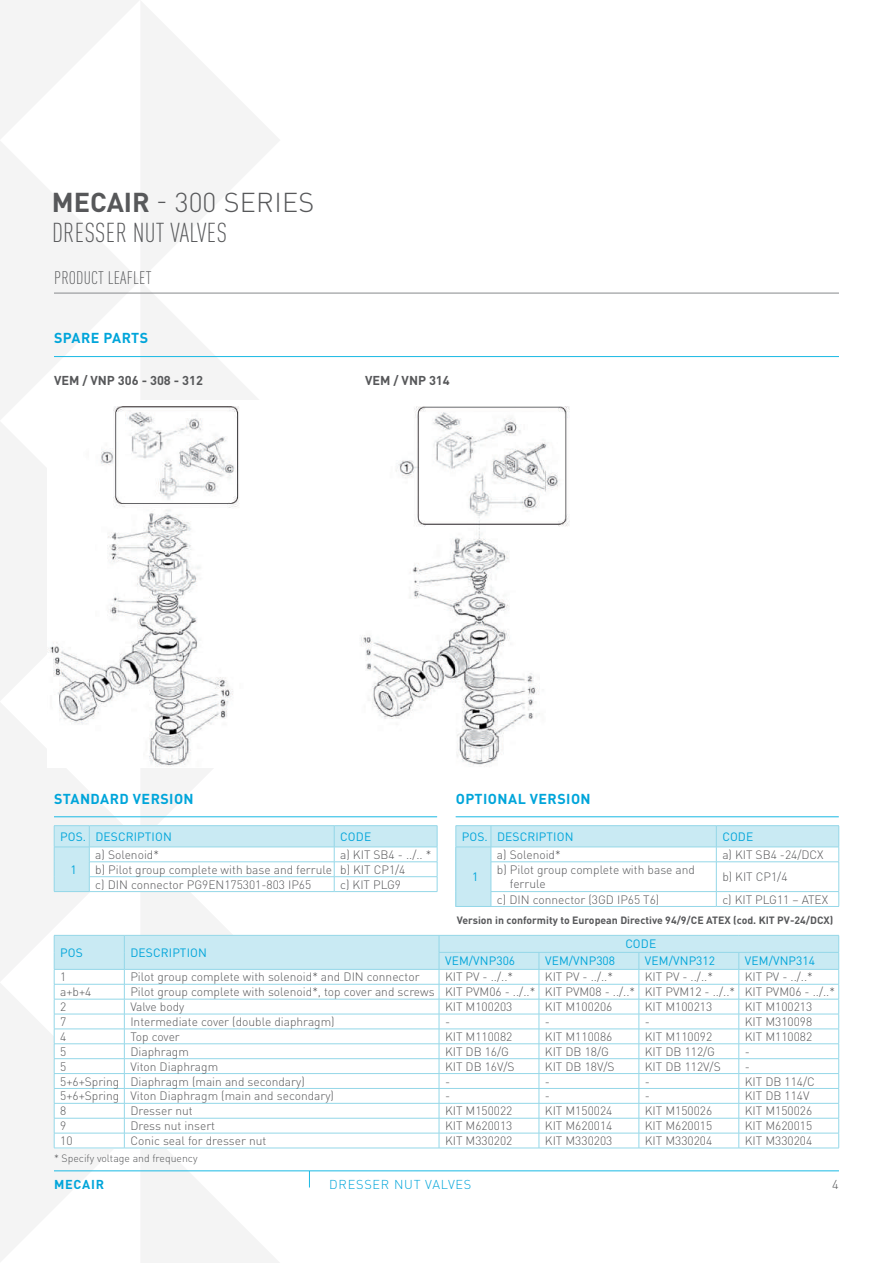
<style>
.page{position:relative;width:893px;height:1263px;background:#fff}
.page>*{position:absolute;margin:0;border:0;box-sizing:border-box;transform-origin:0 0}
.t1{font:300 condensed 27px "DIN Pro";letter-spacing:.01em;color:#57585a}
.t2{font:300 27px "DIN Pro";letter-spacing:.01em;color:#57585a}
.t3{font:300 condensed 18px "DIN Pro";letter-spacing:.01em;color:#57585a}
.t4{font:700 14.25px "DIN Pro";letter-spacing:.03em;color:#00a5da}
.t5{font:700 12.75px "DIN Pro";color:#57585a}
.t6{font:300 12.75px "DIN Pro";letter-spacing:.06em;color:#00a5da}
.t7{font:700 12.75px "DIN Pro";letter-spacing:.06em;color:#00a5da}
.t8{font:300 12.75px "DIN Pro";color:#57585a}
.t9{font:300 12px/14.9px "DIN Pro";color:#57585a}
.t10{font:12px "DIN Pro";letter-spacing:.01em;color:#00a5da}
.t11{font:700 10.5px "DIN Pro";color:#57585a}
.t12{font:300 10.5px "DIN Pro";color:#57585a}
.s1{font-weight:700}
</style>
<div class="page">
<svg style="left:0;top:0;width:279px;height:140px;fill:#f4f4f4"></svg>
<svg style="left:0;top:140px;width:281px;height:279px"></svg>
<svg style="left:0;top:422px;width:48px;height:278px;fill:#f4f4f4"></svg>
<svg style="left:0;top:703px;width:281px;height:279px;fill:#f4f4f4"></svg>
<svg style="left:0;top:982px;width:281px;height:281px;fill:#f4f4f4"></svg>
<hr style="left:54px;top:1170px;width:785px;height:1px;background:#19b9e4">
<svg style="left:309px;top:1171px;width:1px;height:16px"></svg>
<hr style="left:54px;top:293px;width:785px;height:1px;background:#87898c">
<hr style="left:54px;top:356px;width:785px;height:1px;background:#19b9e4">
<hr style="left:54px;top:816px;width:383px;height:1px;background:#19b9e4">
<hr style="left:456px;top:816px;width:383px;height:1px;background:#19b9e4">
<img style="left:48px;top:401px;width:522px;height:366px">
<hr style="left:54px;top:825px;width:35px;height:1px;background:#94d7e8">
<hr style="left:89px;top:825px;width:245px;height:1px;background:#94d7e8">
<hr style="left:334px;top:825px;width:103px;height:1px;background:#94d7e8">
<svg style="left:54px;top:826px;width:384px;height:65px"></svg>
<hr style="left:54px;top:891px;width:35px;height:1px;background:#94d7e8">
<hr style="left:89px;top:891px;width:245px;height:1px;background:#94d7e8">
<hr style="left:334px;top:891px;width:103px;height:1px;background:#94d7e8">
<hr style="left:456px;top:825px;width:35px;height:1px;background:#94d7e8">
<hr style="left:491px;top:825px;width:225px;height:1px;background:#94d7e8">
<hr style="left:716px;top:825px;width:123px;height:1px;background:#94d7e8">
<svg style="left:456px;top:826px;width:383px;height:80px"></svg>
<hr style="left:456px;top:906px;width:35px;height:1px;background:#94d7e8">
<hr style="left:491px;top:906px;width:225px;height:1px;background:#94d7e8">
<hr style="left:716px;top:906px;width:123px;height:1px;background:#94d7e8">
<svg style="left:54px;top:935px;width:785px;height:213px"></svg>
<hr style="left:54px;top:1148px;width:70px;height:1px;background:#94d7e8">
<hr style="left:124px;top:1148px;width:315px;height:1px;background:#94d7e8">
<hr style="left:439px;top:1148px;width:100px;height:1px;background:#94d7e8">
<hr style="left:539px;top:1148px;width:100px;height:1px;background:#94d7e8">
<hr style="left:639px;top:1148px;width:100px;height:1px;background:#94d7e8">
<hr style="left:739px;top:1148px;width:100px;height:1px;background:#94d7e8">
<h1 class="t2" style="left:52px;top:182px;width:264px"><span class="s1">MECAIR</span> - 300 SERIES</h1>
<h1 class="t1" style="left:52px;top:214px;width:177px">DRESSER NUT VALVES</h1>
<h2 class="t3" style="left:54px;top:265px;width:99px">PRODUCT LEAFLET</h2>
<p class="t4" style="left:54px;top:326px;width:96px">SPARE PARTS</p>
<p class="t5" style="left:54px;top:370px;width:150px">VEM / VNP 306 - 308 - 312</p>
<p class="t5" style="left:365px;top:370px;width:86px">VEM / VNP 314</p>
<p class="t4" style="left:54px;top:787px;width:141px">STANDARD VERSION</p>
<p class="t4" style="left:456px;top:787px;width:137px">OPTIONAL VERSION</p>
<p class="t10" style="left:60px;top:827px;width:113px">POS. DESCRIPTION</p>
<p class="t10" style="left:340px;top:827px;width:32px">CODE</p>
<p class="t10" style="left:71px;top:860px;width:8px">1</p>
<p class="t9" style="left:95px;top:846px;width:65px">a) Solenoid*</p>
<p class="t9" style="left:95px;top:846px;width:338px;text-indent:245px">a) KIT SB4 - ../.. * b) Pilot group complete with base and ferrule b) KIT CP1/4<br>c) DIN connector PG9EN175301-803 IP65</p>
<p class="t9" style="left:340px;top:876px;width:62px">c) KIT PLG9</p>
<p class="t10" style="left:60px;top:943px;width:24px">POS</p>
<p class="t10" style="left:130px;top:943px;width:78px">DESCRIPTION</p>
<p class="t10" style="left:462px;top:827px;width:113px">POS. DESCRIPTION</p>
<p class="t10" style="left:722px;top:827px;width:32px">CODE</p>
<p class="t10" style="left:472px;top:867px;width:8px">1</p>
<p class="t9" style="left:497px;top:846px;width:65px">a) Solenoid*</p>
<p class="t9" style="left:722px;top:846px;width:103px">a) KIT SB4 -24/DCX</p>
<p class="t9" style="left:510px;top:861px;width:187px;line-height:14.4px;text-indent:-13px">b) Pilot group complete with base and ferrule</p>
<p class="t9" style="left:722px;top:868px;width:67px">b) KIT CP1/4</p>
<p class="t9" style="left:497px;top:891px;width:164px">c) DIN connector (3GD IP65 T6)</p>
<p class="t9" style="left:722px;top:891px;width:107px">c) KIT PLG11 – ATEX</p>
<p class="t11" style="left:457px;top:911px;width:378px">Version in conformity to European Directive 94/9/CE ATEX (cod. KIT PV-24/DCX)</p>
<p class="t10" style="left:625px;top:935px;width:32px">CODE</p>
<p class="t10" style="left:445px;top:952px;width:72px">VEM/VNP306</p>
<p class="t10" style="left:545px;top:952px;width:72px">VEM/VNP308</p>
<p class="t10" style="left:645px;top:952px;width:72px">VEM/VNP312</p>
<p class="t10" style="left:745px;top:952px;width:72px">VEM/VNP314</p>
<p class="t9" style="left:60px;top:968px;width:8px">1</p>
<p class="t9" style="left:130px;top:968px;width:291px">Pilot group complete with solenoid* and DIN connector</p>
<p class="t9" style="left:445px;top:968px;width:70px">KIT PV - ../..*</p>
<p class="t9" style="left:545px;top:968px;width:70px">KIT PV - ../..*</p>
<p class="t9" style="left:645px;top:968px;width:70px">KIT PV - ../..*</p>
<p class="t9" style="left:745px;top:968px;width:70px">KIT PV - ../..*</p>
<p class="t9" style="left:60px;top:983px;width:33px">a+b+4</p>
<p class="t9" style="left:130px;top:983px;width:706px">Pilot group complete with solenoid*, top cover and screws KIT PVM06 - ../..* KIT PVM08 - ../..* KIT PVM12 - ../..* KIT PVM06 - ../..*</p>
<p class="t9" style="left:60px;top:998px;width:8px">2</p>
<p class="t9" style="left:130px;top:998px;width:55px">Valve body</p>
<p class="t9" style="left:445px;top:998px;width:69px">KIT M100203</p>
<p class="t9" style="left:545px;top:998px;width:69px">KIT M100206</p>
<p class="t9" style="left:645px;top:998px;width:69px">KIT M100213</p>
<p class="t9" style="left:745px;top:998px;width:69px">KIT M100213</p>
<p class="t9" style="left:60px;top:1013px;width:8px">7</p>
<p class="t9" style="left:130px;top:1013px;width:206px">Intermediate cover (double diaphragm)</p>
<p class="t9" style="left:445px;top:1013px;width:7px">-</p>
<p class="t9" style="left:545px;top:1013px;width:7px">-</p>
<p class="t9" style="left:645px;top:1013px;width:7px">-</p>
<p class="t9" style="left:745px;top:1013px;width:69px">KIT M310098</p>
<p class="t9" style="left:60px;top:1028px;width:8px">4</p>
<p class="t9" style="left:130px;top:1028px;width:51px">Top cover</p>
<p class="t9" style="left:445px;top:1028px;width:69px">KIT M110082</p>
<p class="t9" style="left:545px;top:1028px;width:69px">KIT M110086</p>
<p class="t9" style="left:645px;top:1028px;width:69px">KIT M110092</p>
<p class="t9" style="left:745px;top:1028px;width:69px">KIT M110082</p>
<p class="t9" style="left:60px;top:1043px;width:8px">5</p>
<p class="t9" style="left:130px;top:1043px;width:60px">Diaphragm</p>
<p class="t9" style="left:445px;top:1043px;width:66px">KIT DB 16/G</p>
<p class="t9" style="left:545px;top:1043px;width:66px">KIT DB 18/G</p>
<p class="t9" style="left:645px;top:1043px;width:72px">KIT DB 112/G</p>
<p class="t9" style="left:745px;top:1043px;width:7px">-</p>
<p class="t9" style="left:60px;top:1058px;width:8px">5</p>
<p class="t9" style="left:130px;top:1058px;width:89px">Viton Diaphragm</p>
<p class="t9" style="left:445px;top:1058px;width:71px">KIT DB 16V/S</p>
<p class="t9" style="left:545px;top:1058px;width:71px">KIT DB 18V/S</p>
<p class="t9" style="left:645px;top:1058px;width:77px">KIT DB 112V/S</p>
<p class="t9" style="left:745px;top:1058px;width:7px">-</p>
<p class="t9" style="left:60px;top:1073px;width:246px">5+6+Spring Diaphragm (main and secondary)</p>
<p class="t9" style="left:445px;top:1073px;width:7px">-</p>
<p class="t9" style="left:545px;top:1073px;width:7px">-</p>
<p class="t9" style="left:645px;top:1073px;width:7px">-</p>
<p class="t9" style="left:745px;top:1073px;width:72px">KIT DB 114/C</p>
<p class="t9" style="left:60px;top:1088px;width:275px">5+6+Spring Viton Diaphragm (main and secondary)</p>
<p class="t9" style="left:445px;top:1088px;width:7px">-</p>
<p class="t9" style="left:545px;top:1088px;width:7px">-</p>
<p class="t9" style="left:645px;top:1088px;width:7px">-</p>
<p class="t9" style="left:745px;top:1088px;width:66px">KIT DB 114V</p>
<p class="t9" style="left:60px;top:1102px;width:8px">8</p>
<p class="t9" style="left:130px;top:1102px;width:64px">Dresser nut</p>
<p class="t9" style="left:445px;top:1102px;width:69px">KIT M150022</p>
<p class="t9" style="left:545px;top:1102px;width:69px">KIT M150024</p>
<p class="t9" style="left:645px;top:1102px;width:69px">KIT M150026</p>
<p class="t9" style="left:745px;top:1102px;width:69px">KIT M150026</p>
<p class="t9" style="left:60px;top:1117px;width:8px">9</p>
<p class="t9" style="left:130px;top:1117px;width:86px">Dress nut insert</p>
<p class="t9" style="left:445px;top:1117px;width:69px">KIT M620013</p>
<p class="t9" style="left:545px;top:1117px;width:69px">KIT M620014</p>
<p class="t9" style="left:645px;top:1117px;width:69px">KIT M620015</p>
<p class="t9" style="left:745px;top:1117px;width:69px">KIT M620015</p>
<p class="t9" style="left:60px;top:1132px;width:14px">10</p>
<p class="t9" style="left:130px;top:1132px;width:138px">Conic seal for dresser nut</p>
<p class="t9" style="left:445px;top:1132px;width:69px">KIT M330202</p>
<p class="t9" style="left:545px;top:1132px;width:69px">KIT M330203</p>
<p class="t9" style="left:645px;top:1132px;width:69px">KIT M330204</p>
<p class="t9" style="left:745px;top:1132px;width:69px">KIT M330204</p>
<p class="t12" style="left:54px;top:1150px;width:145px">* Specify voltage and frequency</p>
<p class="t7" style="left:54px;top:1174px;width:52px">MECAIR</p>
<p class="t6" style="left:329px;top:1174px;width:144px">DRESSER NUT VALVES</p>
<p class="t8" style="left:832px;top:1174px;width:8px">4</p>
</div>
